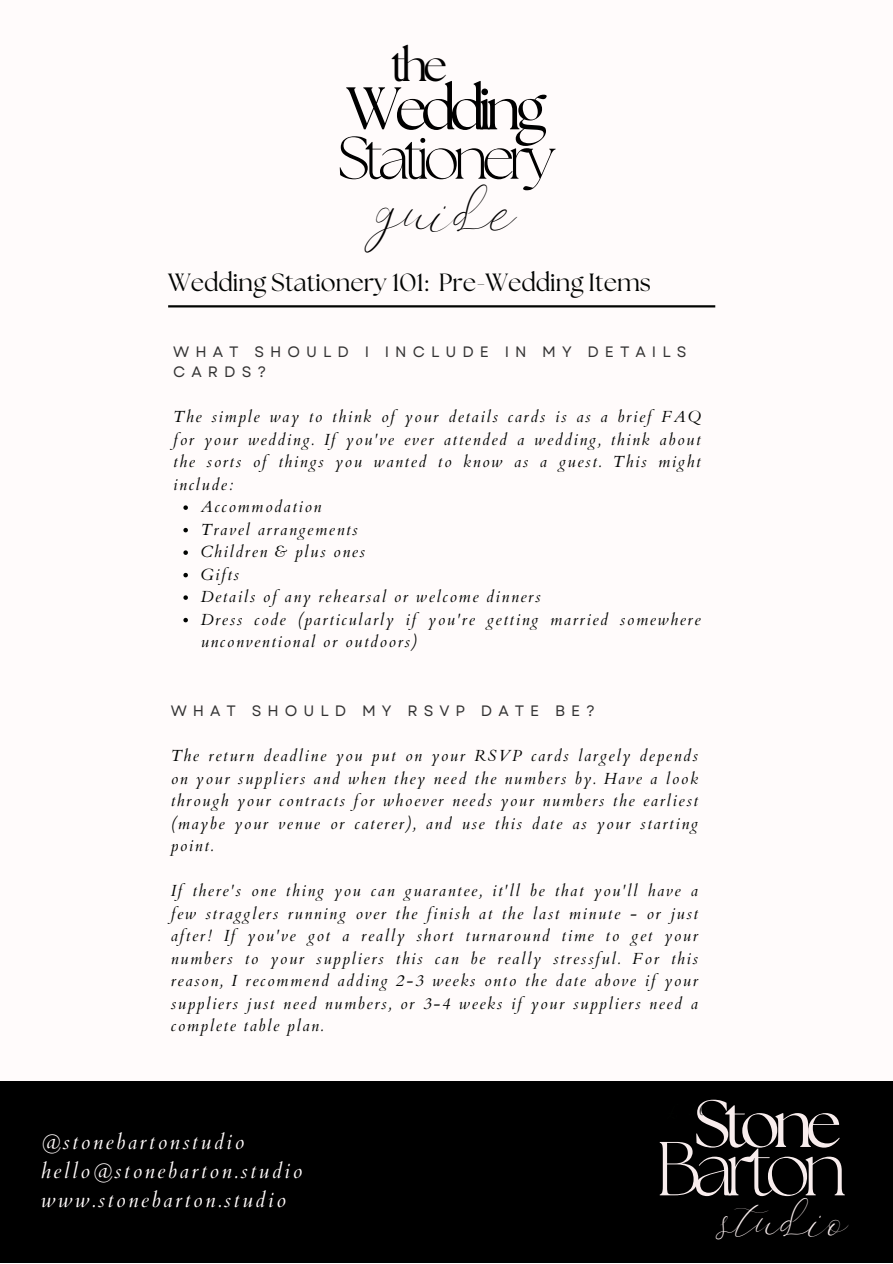
<style>
.page{position:relative;width:893px;height:1264px;background:#fff}
.page>*{position:absolute;margin:0;border:0;box-sizing:border-box;transform-origin:0 0}
.t1{font:300 76.2px "The Seasons";letter-spacing:-.1em;color:#f8eded}
.t2{font:66.75px "The Seasons";letter-spacing:-.1em;color:#f8eded}
.t3{font:300 60px "The Seasons";letter-spacing:-.1em;color:#000}
.t4{font:60px "The Seasons";letter-spacing:-.1em;color:#000}
.t5{font:47.55px "Kelmi";color:#000}
.t6{font:45px "The Seasons";color:#000}
.t7{font:38.85px "Kelmi";color:#f8eded}
.t8{font:24.9px "The Seasons";color:#020402}
.t9{font:italic 21px "Cardo";letter-spacing:.12em;color:#fffbfb}
.t10{font:italic 16.05px/22.5px "Cardo";letter-spacing:.1em;color:#020402;text-align:justify}
.t11{font:15px/20.2px "Garet";letter-spacing:.4em;color:#333}
</style>
<div class="page">
<div style="left:0;top:0;width:892px;height:1262px;background:#fffbfb"></div>
<div style="left:0;top:1081px;width:892px;height:181px;background:#000"></div>
<hr style="left:168px;top:305px;width:547px;height:2px;background:#020402">
<svg style="left:183px;top:505px;width:5px;height:5px"></svg>
<svg style="left:183px;top:528px;width:5px;height:4px"></svg>
<svg style="left:183px;top:550px;width:5px;height:5px"></svg>
<svg style="left:183px;top:573px;width:5px;height:4px"></svg>
<svg style="left:183px;top:595px;width:5px;height:5px"></svg>
<svg style="left:183px;top:618px;width:5px;height:4px"></svg>
<p class="t6" style="left:390px;top:45px;width:58px">the</p>
<p class="t4" style="left:346px;top:81px;width:201px">Wedding</p>
<p class="t3" style="left:337px;top:131px;width:220px">Stationery</p>
<p class="t5" style="left:376px;top:187px;width:141px">guide</p>
<p class="t8" style="left:168px;top:271px;width:484px">Wedding Stationery 101: Pre-Wedding Items</p>
<p class="t11" style="left:173px;top:341px;width:514px">WHAT SHOULD I INCLUDE IN MY DETAILS<br>CARDS?</p>
<p class="t10" style="left:173px;top:406px;width:528px">The simple way to think of your details cards is as a brief FAQ for your wedding. If you've ever attended a wedding, think about the sorts of things you wanted to know as a guest. This might include:</p>
<p class="t10" style="left:201px;top:496px;width:122px">Accommodation</p>
<p class="t10" style="left:201px;top:518px;width:158px">Travel arrangements</p>
<p class="t10" style="left:201px;top:541px;width:166px">Children &amp; plus ones</p>
<p class="t10" style="left:201px;top:563px;width:40px">Gifts</p>
<p class="t10" style="left:201px;top:586px;width:341px">Details of any rehearsal or welcome dinners</p>
<p class="t10" style="left:201px;top:608px;width:501px">Dress code (particularly if you're getting married somewhere unconventional or outdoors)</p>
<p class="t11" style="left:171px;top:700px;width:426px">WHAT SHOULD MY RSVP DATE BE?</p>
<p class="t10" style="left:171px;top:745px;width:528px">The return deadline you put on your RSVP cards largely depends on your suppliers and when they need the numbers by. Have a look through your contracts for whoever needs your numbers the earliest (maybe your venue or caterer), and use this date as your starting point.</p>
<p class="t10" style="left:171px;top:879px;width:528px">If there's one thing you can guarantee, it'll be that you'll have a few stragglers running over the finish at the last minute - or just after! If you've got a really short turnaround time to get your numbers to your suppliers this can be really stressful. For this reason, I recommend adding 2-3 weeks onto the date above if your suppliers just need numbers, or 3-4 weeks if your suppliers need a complete table plan.</p>
<p class="t9" style="left:41px;top:1127px;width:205px">@stonebartonstudio</p>
<p class="t9" style="left:41px;top:1156px;width:263px">hello@stonebarton.studio</p>
<p class="t9" style="left:41px;top:1186px;width:247px">www.stonebarton.studio</p>
<p class="t2" style="left:693px;top:1093px;width:149px">Stone</p>
<p class="t1" style="left:655px;top:1134px;width:193px">Barton</p>
<p class="t7" style="left:720px;top:1199px;width:128px">studio</p>
</div>
